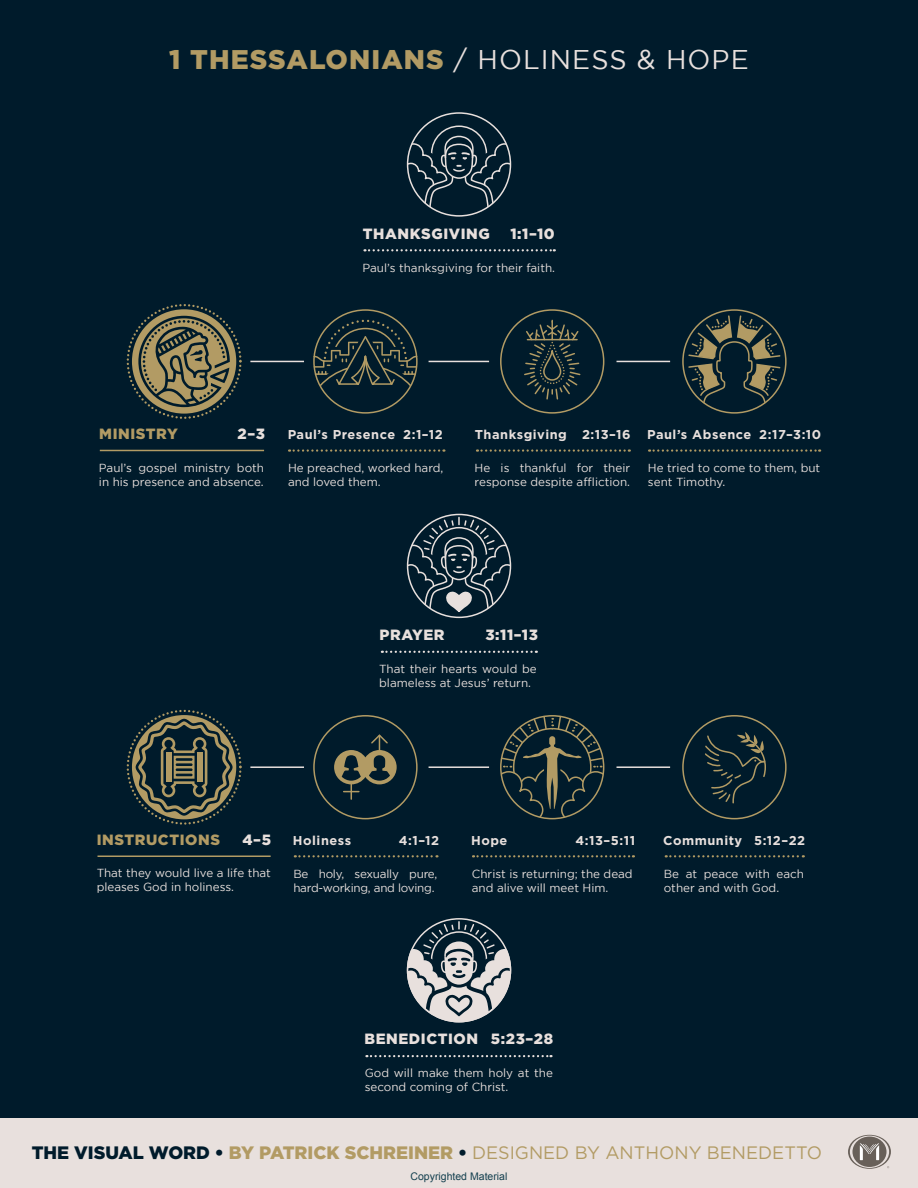
<style>
.page{position:relative;width:918px;height:1188px;background:#001b2b}
.page>*{position:absolute;margin:0;border:0;box-sizing:border-box;transform-origin:0 0}
.t1{font:900 27px "Gotham";letter-spacing:.04em;color:#b29b64}
.t2{font:18px "Gotham HTF";color:#b29b64}
.t3{font:900 14.85px "Gotham";letter-spacing:.04em;color:#e8e0dd}
.t4{font:900 14.85px "Gotham";letter-spacing:.04em;color:#b29b64}
.t5{font:700 12.75px "Gotham";letter-spacing:.04em;color:#e8e0dd}
.t6{font:11.7px/14px "Gotham";color:#e8e0dd}
.t7{font:11.7px/14px "Gotham";letter-spacing:-.02em;color:#e8e0dd}
.t8{font:10.5px "Arial";color:#14404f}
.s1{font-weight:400;color:#e8e0dd}
.s2{font-family:"Gotham";font-weight:900;color:#001b2b}
.s3{font-family:"Gotham";font-weight:900}
</style>
<div class="page">
<hr style="left:250px;top:361px;width:54px;height:1px;background:#e8e0dd">
<hr style="left:429px;top:361px;width:60px;height:1px;background:#e8e0dd">
<hr style="left:617px;top:361px;width:53px;height:1px;background:#e8e0dd">
<hr style="left:250px;top:766px;width:54px;height:2px;background:#e8e0dd">
<hr style="left:429px;top:766px;width:60px;height:2px;background:#e8e0dd">
<hr style="left:617px;top:766px;width:53px;height:2px;background:#e8e0dd">
<svg style="left:406px;top:125px;width:106px;height:84px"></svg>
<svg style="left:406px;top:517px;width:106px;height:94px"></svg>
<svg style="left:407px;top:922px;width:104px;height:100px"></svg>
<div style="left:127px;top:304px;width:115px;height:115px;border:2px dashed #b29b64;border-radius:50%"></div>
<div style="left:682px;top:715px;width:105px;height:104px;border:2px solid #b29b64;border-radius:50%"></div>
<svg style="left:364px;top:249px;width:191px;height:2px"></svg>
<svg style="left:382px;top:651px;width:155px;height:2px"></svg>
<svg style="left:366px;top:1055px;width:186px;height:2px"></svg>
<hr style="left:100px;top:450px;width:164px;height:1px;background:#b29b64">
<svg style="left:289px;top:449px;width:155px;height:3px"></svg>
<svg style="left:477px;top:449px;width:153px;height:3px"></svg>
<svg style="left:649px;top:449px;width:171px;height:3px"></svg>
<hr style="left:98px;top:856px;width:173px;height:1px;background:#b29b64">
<svg style="left:295px;top:855px;width:142px;height:2px"></svg>
<svg style="left:473px;top:855px;width:161px;height:2px"></svg>
<svg style="left:666px;top:855px;width:138px;height:2px"></svg>
<svg style="left:132px;top:309px;width:104px;height:105px"></svg>
<svg style="left:313px;top:320px;width:105px;height:68px"></svg>
<div style="left:500px;top:309px;width:104px;height:105px;border:2px solid #b29b64;border-radius:50%"></div>
<svg style="left:523px;top:319px;width:59px;height:81px"></svg>
<div style="left:682px;top:309px;width:105px;height:105px;border:2px solid #b29b64;border-radius:50%"></div>
<svg style="left:688px;top:315px;width:92px;height:94px"></svg>
<div style="left:127px;top:710px;width:115px;height:115px;border:2px dashed #b29b64;border-radius:50%"></div>
<svg style="left:132px;top:715px;width:104px;height:104px"></svg>
<div style="left:313px;top:715px;width:105px;height:104px;border:2px solid #b29b64;border-radius:50%"></div>
<svg style="left:334px;top:734px;width:63px;height:65px"></svg>
<svg style="left:500px;top:716px;width:105px;height:103px"></svg>
<svg style="left:705px;top:732px;width:61px;height:72px"></svg>
<div style="left:0;top:1119px;width:918px;height:69px;background:#e8e0dd"></div>
<svg style="left:848px;top:1135px;width:43px;height:34px"></svg>
<h1 class="t1" style="left:169px;top:43px;width:581px">1 THESSALONIANS <span class="s1">/ HOLINESS &amp; HOPE</span></h1>
<p class="t3" style="left:363px;top:225px;width:128px">THANKSGIVING</p>
<p class="t3" style="left:510px;top:225px;width:46px">1:1–10</p>
<p class="t6" style="left:363px;top:260px;width:194px">Paul’s thanksgiving for their faith.</p>
<p class="t4" style="left:99px;top:425px;width:80px">MINISTRY</p>
<p class="t3" style="left:238px;top:425px;width:29px">2–3</p>
<p class="t6" style="left:99px;top:460px;width:167px">Paul’s gospel ministry both in his presence and absence.</p>
<p class="t5" style="left:288px;top:427px;width:157px">Paul’s Presence 2:1–12</p>
<p class="t6" style="left:288px;top:461px;width:157px">He preached, worked hard, and loved them.</p>
<p class="t5" style="left:475px;top:427px;width:157px">Thanksgiving 2:13–16</p>
<p class="t6" style="left:475px;top:461px;width:157px">He is thankful for their response despite affliction.</p>
<p class="t5" style="left:647px;top:427px;width:176px">Paul’s Absence 2:17–3:10</p>
<p class="t6" style="left:648px;top:461px;width:174px">He tried to come to them, but sent Timothy.</p>
<p class="t3" style="left:380px;top:626px;width:66px">PRAYER</p>
<p class="t3" style="left:486px;top:626px;width:54px">3:11–13</p>
<p class="t6" style="left:379px;top:662px;width:159px">That their hearts would be blameless at Jesus’ return.</p>
<p class="t4" style="left:97px;top:831px;width:125px">INSTRUCTIONS</p>
<p class="t3" style="left:242px;top:831px;width:30px">4–5</p>
<p class="t6" style="left:97px;top:866px;width:176px">That they would live a life that pleases God in holiness.</p>
<p class="t5" style="left:293px;top:833px;width:60px">Holiness</p>
<p class="t5" style="left:399px;top:833px;width:42px">4:1–12</p>
<p class="t7" style="left:293px;top:866px;width:145px">Be holy, sexually pure, hard-working, and loving.</p>
<p class="t5" style="left:471px;top:833px;width:38px">Hope</p>
<p class="t5" style="left:576px;top:833px;width:61px">4:13–5:11</p>
<p class="t6" style="left:472px;top:866px;width:162px">Christ is returning; the dead and alive will meet Him.</p>
<p class="t5" style="left:663px;top:833px;width:143px">Community 5:12–22</p>
<p class="t6" style="left:664px;top:866px;width:142px">Be at peace with each other and with God.</p>
<p class="t3" style="left:364px;top:1031px;width:190px">BENEDICTION 5:23–28</p>
<p class="t6" style="left:365px;top:1066px;width:190px">God will make them holy at the second coming of Christ.</p>
<h2 class="t2" style="left:32px;top:1143px;width:792px"><span class="s2">THE VISUAL WORD •</span> <span class="s3">BY PATRICK SCHREINER</span> <span class="s2">•</span> DESIGNED BY ANTHONY BENEDETTO</h2>
<p class="t8" style="left:411px;top:1170px;width:98px">Copyrighted Material</p>
</div>
